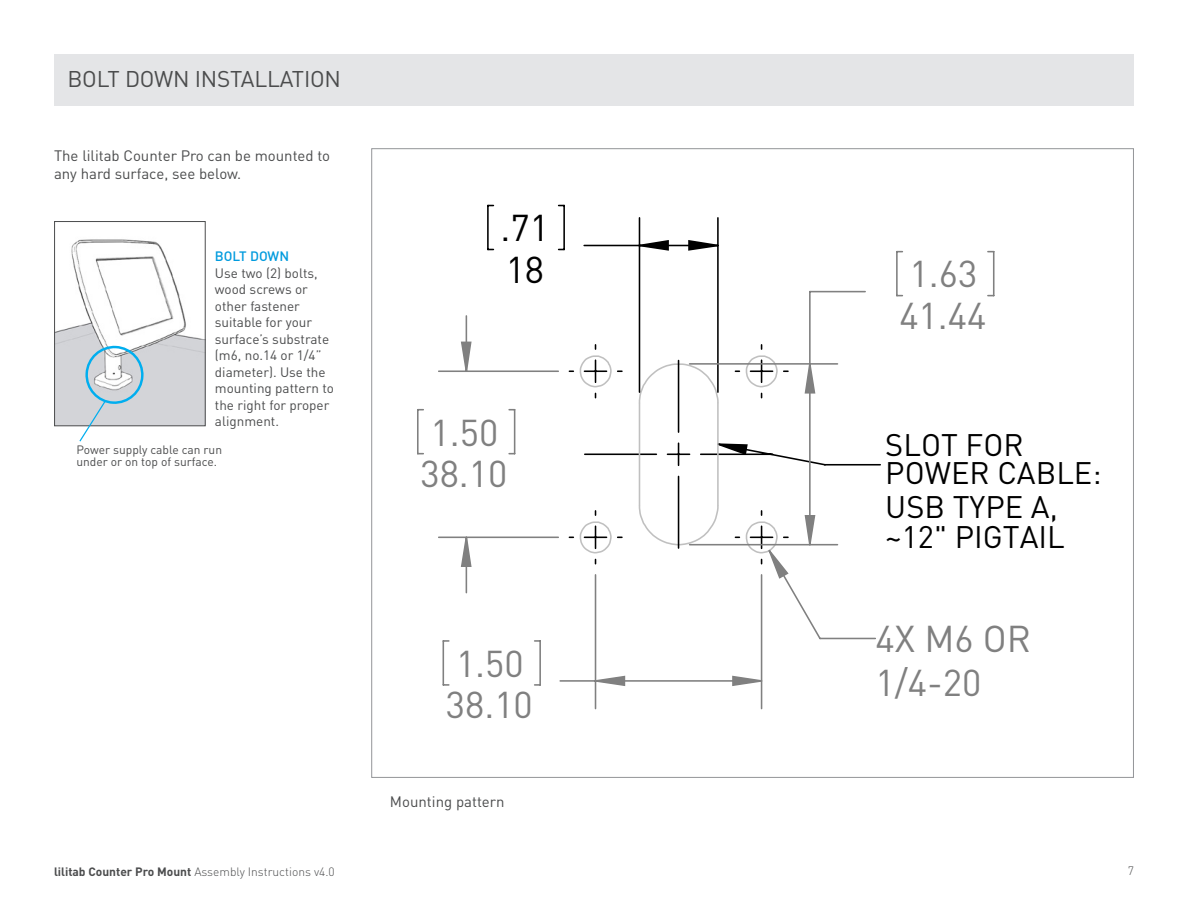
<style>
.page{position:relative;width:1188px;height:918px;background:#fff}
.page>*{position:absolute;margin:0;border:0;box-sizing:border-box;transform-origin:0 0}
.t1{font:36.9px/41.4px "DIN";color:#808080}
.t2{font:36.9px/41.4px "DIN";color:#000}
.t3{font:30.75px/28.2px "DIN";color:#000}
.t4{font:22.5px "DIN";letter-spacing:-.01em;color:#4b4c4d}
.t5{font:15px/18px "DIN";color:#4b4c4d}
.t6{font:13.5px/16.5px "DIN";color:#4b4c4d}
.t7{font:500 13.5px "DIN";color:#009bde}
.t8{font:300 12px "DIN";color:#4b4c4d}
.t9{font:12px/12px "DIN";color:#4b4c4d}
.s1{font-weight:700}
</style>
<div class="page">
<img style="left:56px;top:231px;width:150px;height:195px">
<div style="left:54px;top:221px;width:151px;height:205px;border:1px solid #4b4c4d"></div>
<div style="left:54px;top:54px;width:1080px;height:52px;background:#e4e5e7"></div>
<hr style="left:487px;top:206px;width:2px;height:43px;background:#000">
<hr style="left:563px;top:206px;width:2px;height:43px;background:#000">
<hr style="left:639px;top:218px;width:1px;height:174px;background:#000">
<hr style="left:717px;top:218px;width:2px;height:174px;background:#000">
<hr style="left:584px;top:245px;width:55px;height:1px;background:#000">
<hr style="left:896px;top:252px;width:2px;height:44px;background:#808080">
<hr style="left:993px;top:252px;width:2px;height:44px;background:#808080">
<hr style="left:810px;top:291px;width:55px;height:1px;background:#808080">
<hr style="left:809px;top:292px;width:2px;height:72px;background:#808080">
<svg style="left:417px;top:314px;width:460px;height:396px"></svg>
<svg style="left:638px;top:239px;width:81px;height:13px"></svg>
<svg style="left:804px;top:362px;width:12px;height:184px"></svg>
<svg style="left:462px;top:342px;width:325px;height:343px"></svg>
<svg style="left:78px;top:346px;width:67px;height:96px"></svg>
<h3 class="t4" style="left:68px;top:65px;width:275px">BOLT DOWN INSTALLATION</h3>
<p class="t5" style="left:54px;top:147px;width:278px">The lilitab Counter Pro can be mounted to any hard surface, see below.</p>
<p class="t7" style="left:215px;top:248px;width:76px">BOLT DOWN</p>
<p class="t6" style="left:215px;top:264px;width:120px">Use two (2) bolts, wood screws or other fastener suitable for your surface’s substrate (m6, no.14 or 1/4” diameter). Use the mounting pattern to the right for proper alignment.</p>
<p class="t9" style="left:76px;top:443px;width:147px">Power supply cable can run under or on top of surface.</p>
<h1 class="t2" style="left:501px;top:207px;width:50px">.71<br>18</h1>
<h1 class="t1" style="left:420px;top:411px;width:89px">1.50<br>38.10</h1>
<h1 class="t1" style="left:446px;top:642px;width:89px">1.50<br>38.10</h1>
<p class="t5" style="left:390px;top:793px;width:116px">Mounting pattern</p>
<h1 class="t1" style="left:899px;top:253px;width:89px">1.63<br>41.44</h1>
<h2 class="t3" style="left:885px;top:430px;width:218px">SLOT FOR<br>POWER CABLE:</h2>
<h2 class="t3" style="left:885px;top:491px;width:181px;line-height:30.3px">USB TYPE A, ~12" PIGTAIL</h2>
<h1 class="t1" style="left:876px;top:616px;width:157px;line-height:44px">4X M6 OR<br>1/4-20</h1>
<p class="t8" style="left:54px;top:864px;width:282px"><span class="s1">lilitab Counter Pro Mount</span> Assembly Instructions v4.0</p>
<p class="t8" style="left:1128px;top:864px;width:8px">7</p>
</div>
